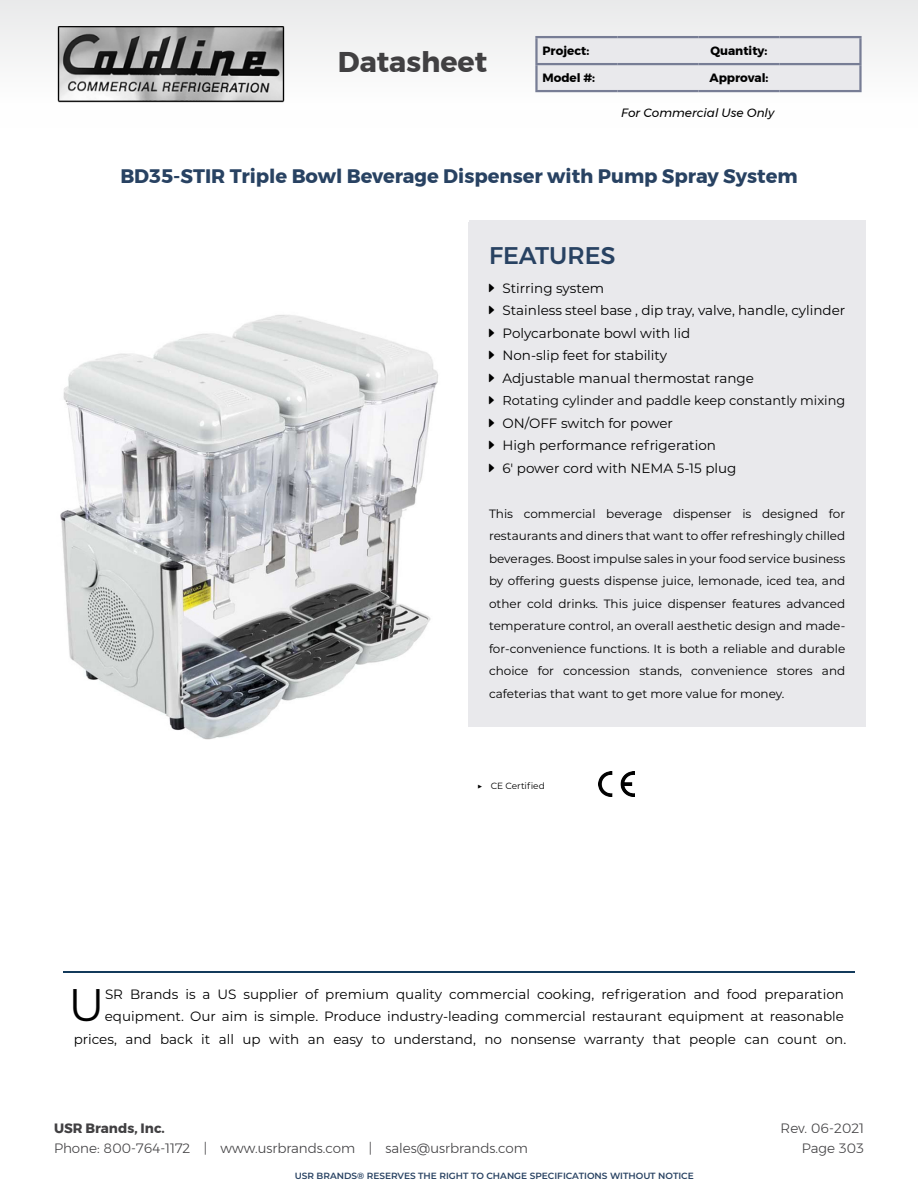
<style>
.page{position:relative;width:918px;height:1188px;background:#fff}
.page>*{position:absolute;margin:0;border:0;box-sizing:border-box;transform-origin:0 0}
.t1{font:45.6px "Montserrat";color:#000}
.t2{font:700 28.5px "Montserrat";color:#414042}
.t3{font:500 24px "Montserrat";color:#284262}
.t4{font:700 19.5px "Montserrat";color:#284262}
.t5{font:13.5px/22.5px "Montserrat";color:#000}
.t6{font:300 13.5px/19.5px "Montserrat";color:#414042;text-align:right}
.t7{font:700 13.5px "Montserrat";color:#414042}
.t8{font:12.9px "Montserrat";color:#000}
.t9{font:12px/22.5px "Montserrat";color:#000;text-align:justify}
.t10{font:700 12px "Montserrat";color:#000}
.t11{font:italic 12px "Montserrat";color:#000}
.t12{font:600 9px "Montserrat";color:#284262}
.t13{font:9px "Montserrat";color:#000}
</style>
<div class="page">
<hr style="left:63px;top:972px;width:792px;height:1px;background:#133a5b">
<img style="left:599px;top:771px;width:35px;height:25px">
<img style="left:60px;top:315px;width:378px;height:425px">
<div style="left:469px;top:220px;width:397px;height:507px;background:#e9e9ec"></div>
<div style="left:0;top:0;width:918px;height:127px;background:#f5f5f5"></div>
<div style="left:538px;top:38px;width:321px;height:52px;background:#e9e9ec"></div>
<hr style="left:535px;top:36px;width:82px;height:2px;background:#777d95">
<hr style="left:535px;top:38px;width:3px;height:25px;background:#777d95">
<hr style="left:617px;top:36px;width:81px;height:2px;background:#777d95">
<hr style="left:698px;top:36px;width:81px;height:2px;background:#777d95">
<hr style="left:779px;top:36px;width:83px;height:2px;background:#777d95">
<hr style="left:859px;top:38px;width:3px;height:25px;background:#777d95">
<hr style="left:535px;top:63px;width:82px;height:2px;background:#777d95">
<hr style="left:535px;top:65px;width:3px;height:25px;background:#777d95">
<hr style="left:617px;top:63px;width:81px;height:2px;background:#777d95">
<hr style="left:698px;top:63px;width:81px;height:2px;background:#777d95">
<hr style="left:779px;top:63px;width:83px;height:2px;background:#777d95">
<hr style="left:859px;top:65px;width:3px;height:25px;background:#777d95">
<hr style="left:535px;top:90px;width:82px;height:2px;background:#777d95">
<hr style="left:617px;top:90px;width:81px;height:2px;background:#777d95">
<hr style="left:698px;top:90px;width:81px;height:2px;background:#777d95">
<hr style="left:779px;top:90px;width:83px;height:2px;background:#777d95">
<img style="left:58px;top:26px;width:226px;height:76px">
<h2 class="t2" style="left:338px;top:39px;width:151px">Datasheet</h2>
<p class="t10" style="left:542px;top:41px;width:48px">Project:</p>
<p class="t10" style="left:710px;top:41px;width:59px">Quantity:</p>
<p class="t10" style="left:542px;top:68px;width:54px">Model #:</p>
<p class="t10" style="left:709px;top:68px;width:61px">Approval:</p>
<p class="t11" style="left:621px;top:103px;width:154px">For Commercial Use Only</p>
<h3 class="t4" style="left:120px;top:160px;width:679px">BD35-STIR Triple Bowl Beverage Dispenser with Pump Spray System</h3>
<h3 class="t3" style="left:489px;top:236px;width:128px">FEATURES</h3>
<p class="t5" style="left:503px;top:276px;width:344px">Stirring system<br>Stainless steel base , dip tray, valve, handle, cylinder Polycarbonate bowl with lid<br>Non-slip feet for stability<br>Adjustable manual thermostat range</p>
<p class="t8" style="left:503px;top:392px;width:344px">Rotating cylinder and paddle keep constantly mixing</p>
<p class="t5" style="left:503px;top:411px;width:235px">ON/OFF switch for power<br>High performance refrigeration<br>6' power cord with NEMA 5-15 plug</p>
<p class="t9" style="left:489px;top:502px;width:358px">This commercial beverage dispenser is designed for restaurants and diners that want to offer refreshingly chilled beverages. Boost impulse sales in your food service business by offering guests dispense juice, lemonade, iced tea, and other cold drinks. This juice dispenser features advanced temperature control, an overall aesthetic design and made&shy;for-convenience functions. It is both a reliable and durable choice for concession stands, convenience stores and cafeterias that want to get more value for money.</p>
<p class="t13" style="left:477px;top:779px;width:69px">▶ CE Certified</p>
<p class="t5" style="left:74px;top:982px;width:774px;text-align:right">SR Brands is a US supplier of premium quality commercial cooking, refrigeration and food preparation equipment. Our aim is simple. Produce industry-leading commercial restaurant equipment at reasonable prices, and back it all up with an easy to understand, no nonsense warranty that people can count on.</p>
<h1 class="t1" style="left:69px;top:974px;width:38px">U</h1>
<p class="t7" style="left:54px;top:1117px;width:112px">USR Brands, Inc.</p>
<p class="t6" style="left:54px;top:1138px;width:475px">Phone: 800-764-1172 | www.usrbrands.com | sales@usrbrands.com</p>
<p class="t12" style="left:295px;top:1170px;width:401px">USR BRANDS® RESERVES THE RIGHT TO CHANGE SPECIFICATIONS WITHOUT NOTICE</p>
<p class="t6" style="left:781px;top:1118px;width:85px">Rev. 06-2021<br>Page 303</p>
</div>
